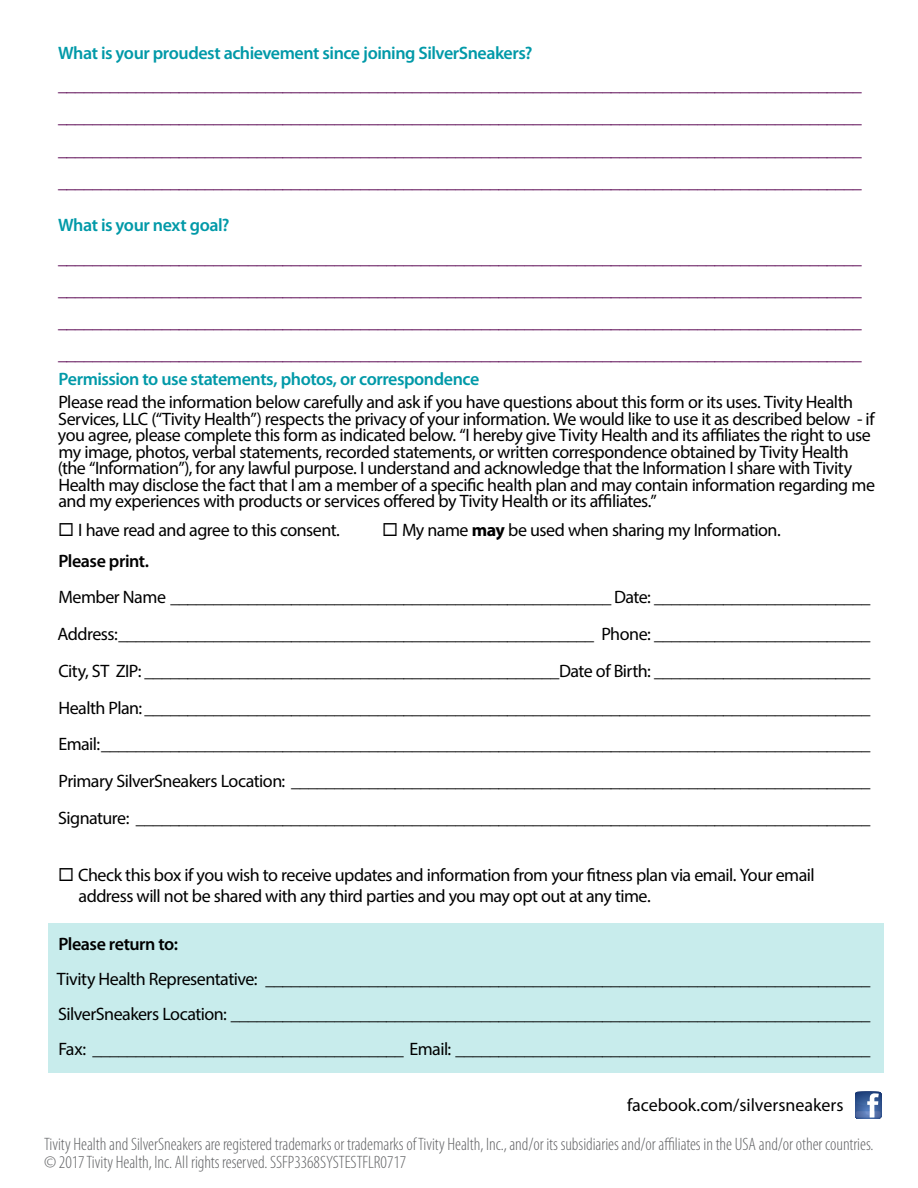
<style>
.page{position:relative;width:918px;height:1188px;background:#fff}
.page>*{position:absolute;margin:0;border:0;box-sizing:border-box;transform-origin:0 0}
.t1{font:18px/16.5px "Myriad Pro";letter-spacing:-.03em;color:#000}
.t2{font:600 18px/32.2px "Myriad Pro";color:#56004e;text-align:justify}
.t3{font:300 condensed 18px/18px "Myriad Pro";letter-spacing:-.005em;color:#636466}
.t4{font:600 18px "Myriad Pro";letter-spacing:-.025em;color:#0099a8}
.t5{font:600 18px "Myriad Pro";letter-spacing:-.025em;color:#000}
.t6{font:18px "Myriad Pro";color:#000}
.s1{font-weight:700}
</style>
<div class="page">
<div style="left:48px;top:923px;width:836px;height:150px;background:#c8ecec"></div>
<svg style="left:855px;top:1092px;width:26px;height:26px"></svg>
<p class="t4" style="left:58px;top:41px;width:476px">What is your proudest achievement since joining SilverSneakers?</p>
<p class="t2" style="left:58px;top:68px;width:805px">_____________________________________________________________________________________________ _____________________________________________________________________________________________ _____________________________________________________________________________________________ _____________________________________________________________________________________________</p>
<p class="t4" style="left:58px;top:214px;width:173px">What is your next goal?</p>
<p class="t2" style="left:58px;top:241px;width:805px">_____________________________________________________________________________________________ _____________________________________________________________________________________________ _____________________________________________________________________________________________ _____________________________________________________________________________________________</p>
<p class="t4" style="left:59px;top:368px;width:422px">Permission to use statements, photos, or correspondence</p>
<p class="t1" style="left:58px;top:394px;width:819px">Please read the information below carefully and ask if you have questions about this form or its uses. Tivity Health Services, LLC (“Tivity Health”) respects the privacy of your information. We would like to use it as described below - if you agree, please complete this form as indicated below. “I hereby give Tivity Health and its affiliates the right to use my image, photos, verbal statements, recorded statements, or written correspondence obtained by Tivity Health (the “Information”), for any lawful purpose. I understand and acknowledge that the Information I share with Tivity Health may disclose the fact that I am a member of a specific health plan and may contain information regarding me and my experiences with products or services offered by Tivity Health or its affiliates.”</p>
<p class="t1" style="left:58px;top:521px;width:283px">◻ I have read and agree to this consent.</p>
<p class="t1" style="left:382px;top:521px;width:400px">◻ My name <span class="s1">may</span> be used when sharing my Information.</p>
<p class="t5" style="left:59px;top:549px;width:92px">Please print.</p>
<p class="t1" style="left:57px;top:579px;width:815px;line-height:36.8px;text-align:justify">Member Name ___________________________________________________ Date: _________________________ Address:_______________________________________________________ Phone: _________________________ City, ST ZIP: ________________________________________________Date of Birth: _________________________ Health Plan:____________________________________________________________________________________ Email:_________________________________________________________________________________________ Primary SilverSneakers Location: ___________________________________________________________________ Signature: _____________________________________________________________________________________</p>
<p class="t1" style="left:78px;top:863px;width:738px;line-height:21.8px;text-indent:-20px">◻ Check this box if you wish to receive updates and information from your fitness plan via email. Your email address will not be shared with any third parties and you may opt out at any time.</p>
<p class="t5" style="left:59px;top:932px;width:121px">Please return to:</p>
<p class="t1" style="left:57px;top:961px;width:815px;line-height:35.2px;text-align:justify">Tivity Health Representative: ______________________________________________________________________ SilverSneakers Location: __________________________________________________________________________ Fax: ____________________________________ Email: ________________________________________________</p>
<p class="t6" style="left:627px;top:1094px;width:218px">facebook.com/silversneakers</p>
<p class="t3" style="left:44px;top:1136px;width:831px">Tivity Health and SilverSneakers are registered trademarks or trademarks of Tivity Health, Inc., and/or its subsidiaries and/or affiliates in the USA and/or other countries. © 2017 Tivity Health, Inc. All rights reserved. SSFP3368SYSTESTFLR0717</p>
</div>
